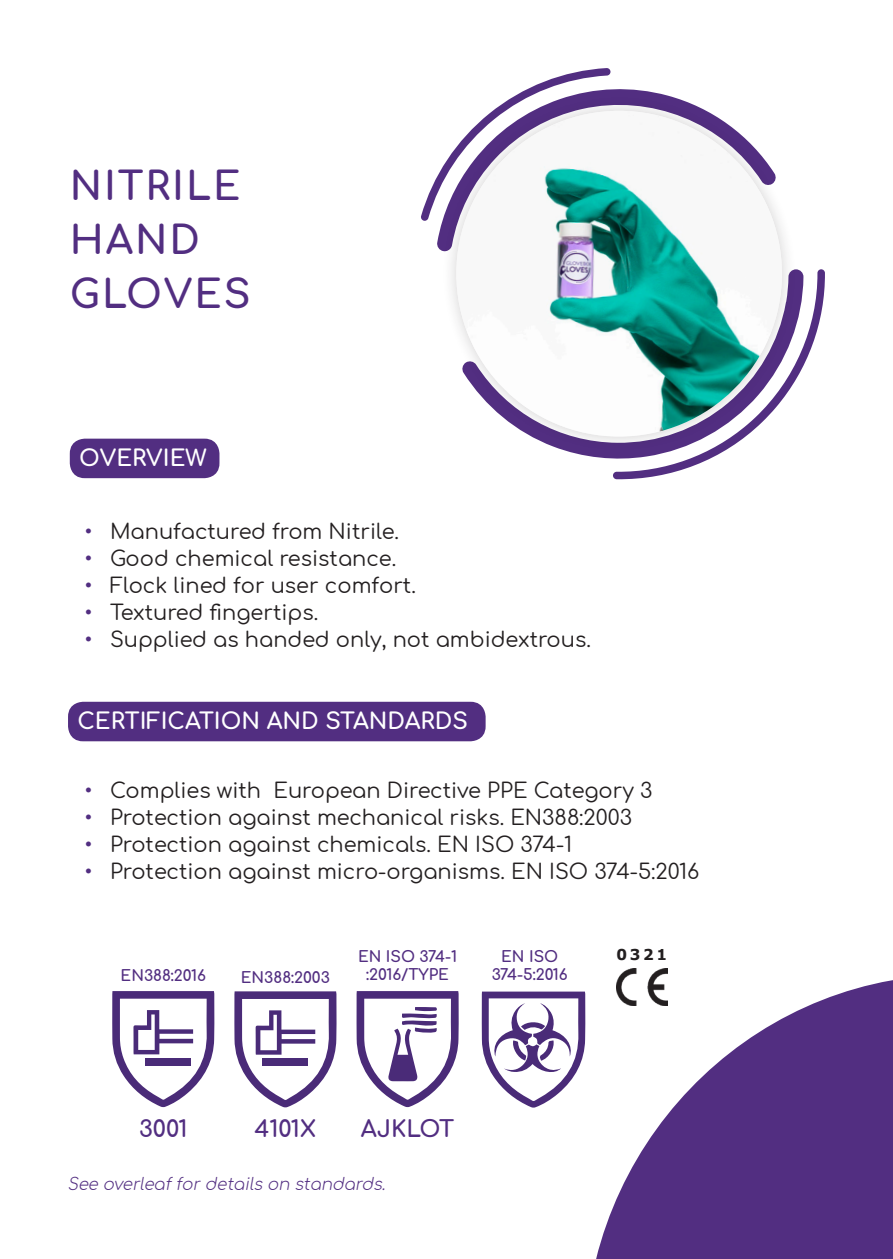
<style>
.page{position:relative;width:893px;height:1259px;background:#fff}
.page>*{position:absolute;margin:0;border:0;box-sizing:border-box;transform-origin:0 0}
.Bubble_-_Paragraph{font:700 39px/54px "Comfortaa";letter-spacing:.05em;color:#522e81}
.Bubble_-_Paragraph-2{font:700 22.8px "Comfortaa";color:#522e81}
.Bubble_-_Paragraph-3{font:700 22.5px "Comfortaa";color:#fff}
.t1{font:21px "Comfortaa";color:#231f20}
.Bubble_-_Paragraph-4{font:italic 300 16.5px "Comfortaa";color:#522e81}
.Bubble_-_Paragraph-5{font:700 15.3px "Comfortaa";color:#522e81}
.Bubble_-_Paragraph-6{font:700 15px "Verdana";color:#231f20}
.s1{color:#522e81}
</style>
<div class="page">
<svg style="left:585px;top:980px;width:308px;height:279px;fill:#522e81"></svg>
<div style="left:70px;top:439px;width:149px;height:39px;background:#522e81;border-radius:15px"></div>
<svg style="left:482px;top:991px;width:103px;height:116px"></svg>
<svg style="left:234px;top:991px;width:103px;height:116px"></svg>
<div style="left:263px;top:1058px;width:45px;height:7px;background:#4a2b78"></div>
<svg style="left:112px;top:991px;width:102px;height:116px"></svg>
<svg style="left:357px;top:991px;width:102px;height:116px"></svg>
<img style="left:617px;top:969px;width:50px;height:36px">
<div style="left:68px;top:702px;width:418px;height:39px;background:#522e81;border-radius:15px"></div>
<svg style="left:421px;top:68px;width:190px;height:153px"></svg>
<svg style="left:613px;top:269px;width:212px;height:211px"></svg>
<div style="left:441px;top:95px;width:356px;height:356px;background:#231f20;opacity:.2"></div>
<img style="left:456px;top:111px;width:326px;height:325px;border-radius:163px">
<p class="Bubble_-_Paragraph" style="left:70px;top:153px;width:172px">NITRILE<br>HAND</p>
<p class="Bubble_-_Paragraph" style="left:70px;top:261px;width:182px">GLOVES</p>
<p class="Bubble_-_Paragraph-3" style="left:79px;top:437px;width:129px">OVERVIEW</p>
<p class="t1" style="left:84px;top:512px;width:316px"><span class="s1">•</span> Manufactured from Nitrile.</p>
<p class="t1" style="left:84px;top:539px;width:313px"><span class="s1">•</span> Good chemical resistance.</p>
<p class="t1" style="left:84px;top:566px;width:333px"><span class="s1">•</span> Flock lined for user comfort.</p>
<p class="t1" style="left:84px;top:593px;width:235px"><span class="s1">•</span> Textured fingertips.</p>
<p class="t1" style="left:84px;top:620px;width:508px"><span class="s1">•</span> Supplied as handed only, not ambidextrous.</p>
<p class="Bubble_-_Paragraph-3" style="left:77px;top:700px;width:392px">CERTIFICATION AND STANDARDS</p>
<p class="t1" style="left:84px;top:772px;width:569px"><span class="s1">•</span> Complies with European Directive PPE Category 3</p>
<p class="t1" style="left:84px;top:799px;width:549px"><span class="s1">•</span> Protection against mechanical risks. EN388:2003</p>
<p class="t1" style="left:84px;top:826px;width:489px"><span class="s1">•</span> Protection against chemicals. EN ISO 374-1</p>
<p class="t1" style="left:84px;top:853px;width:616px"><span class="s1">•</span> Protection against micro-organisms. EN ISO 374-5:2016</p>
<p class="Bubble_-_Paragraph-5" style="left:121px;top:961px;width:87px">EN388:2016</p>
<p class="Bubble_-_Paragraph-5" style="left:501px;top:942px;width:59px">EN ISO</p>
<p class="Bubble_-_Paragraph-5" style="left:358px;top:942px;width:100px">EN ISO 374-1</p>
<p class="Bubble_-_Paragraph-5" style="left:366px;top:960px;width:84px">:2016/TYPE</p>
<p class="Bubble_-_Paragraph-5" style="left:241px;top:963px;width:90px">EN388:2003</p>
<p class="Bubble_-_Paragraph-5" style="left:492px;top:960px;width:78px">374-5:2016</p>
<p class="Bubble_-_Paragraph-6" style="left:617px;top:944px;width:52px">0321</p>
<p class="Bubble_-_Paragraph-2" style="left:139px;top:1107px;width:50px">3001</p>
<p class="Bubble_-_Paragraph-2" style="left:255px;top:1107px;width:63px">4101X</p>
<p class="Bubble_-_Paragraph-2" style="left:361px;top:1107px;width:95px">AJKLOT</p>
<p class="Bubble_-_Paragraph-4" style="left:67px;top:1169px;width:324px">See overleaffordetails on standards.</p>
</div>
